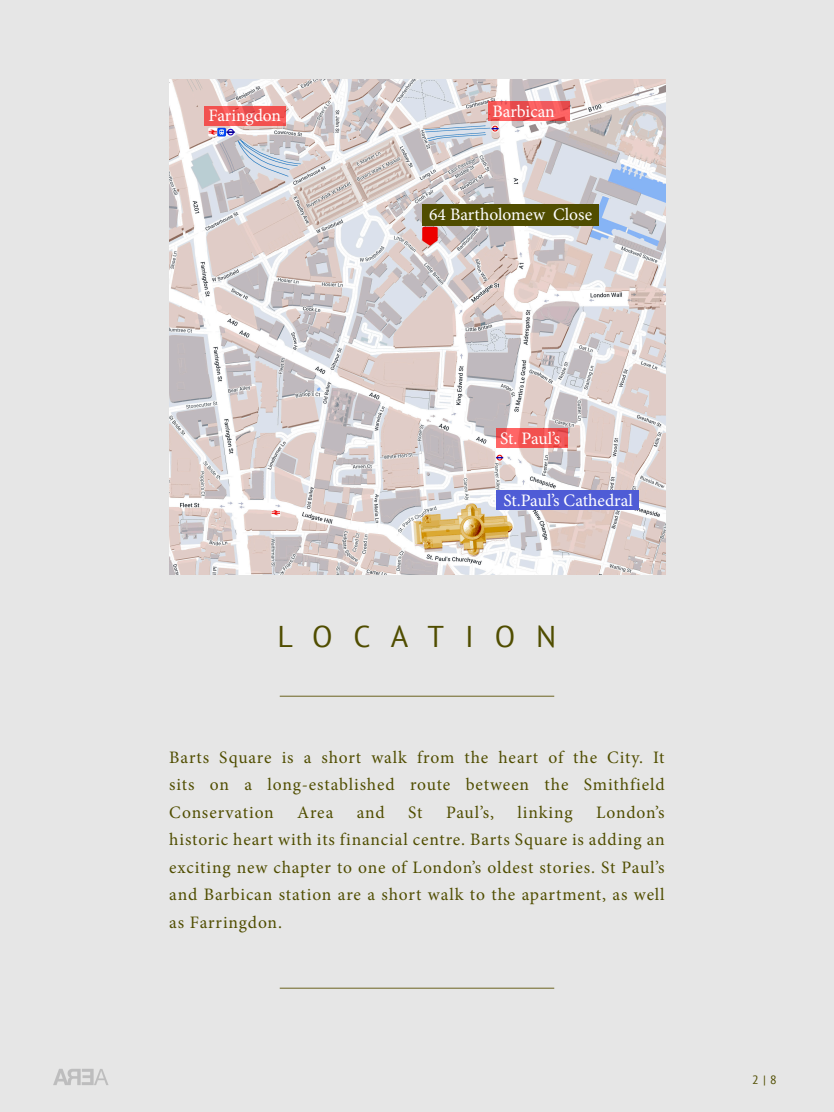
<style>
.page{position:relative;width:834px;height:1112px;background:#e6e6e6}
.page>*{position:absolute;margin:0;border:0;box-sizing:border-box;transform-origin:0 0}
.t1{font:30px "PT Sans";letter-spacing:.7em;color:#504d00}
.t2{font:17.5px/27.5px "Minion Pro";letter-spacing:.045em;color:#504d00;text-align:justify}
.t3{font:17.5px "Minion Pro";color:#fff}
.t4{font:12px "PT Sans";color:#504d00}
</style>
<div class="page">
<img style="left:54px;top:1069px;width:55px;height:16px">
<img style="left:170px;top:80px;width:495px;height:495px">
<div style="left:422px;top:204px;width:177px;height:21px;background:#504d00"></div>
<div style="left:496px;top:491px;width:143px;height:19px;background:#4f5cd6"></div>
<svg style="left:204px;top:106px;width:82px;height:19px;background:#f25352"></svg>
<svg style="left:488px;top:102px;width:82px;height:19px;background:#f15758"></svg>
<svg style="left:496px;top:429px;width:72px;height:19px"></svg>
<hr style="left:280px;top:988px;width:274px;height:1px;background:#6b6320">
<hr style="left:280px;top:696px;width:274px;height:1px;background:#6b6320">
<p class="t3" style="left:208px;top:104px;width:74px">Faringdon</p>
<p class="t3" style="left:492px;top:99px;width:64px">Barbican</p>
<p class="t3" style="left:429px;top:202px;width:164px">64 Bartholomew Close</p>
<p class="t3" style="left:500px;top:427px;width:62px">St. Paul’s</p>
<p class="t3" style="left:503px;top:488px;width:131px">St.Paul’s Cathedral</p>
<p class="t1" style="left:278px;top:617px;width:280px">LOCATION</p>
<p class="t2" style="left:169px;top:744px;width:497px">Barts Square is a short walk from the heart of the City. It sits on a long-established route between the Smithfield Conservation</p>
<p class="t2" style="left:297px;top:799px;width:38px">Area</p>
<p class="t2" style="left:357px;top:799px;width:30px">and</p>
<p class="t2" style="left:408px;top:799px;width:16px">St</p>
<p class="t2" style="left:446px;top:799px;width:50px">Paul’s,</p>
<p class="t2" style="left:518px;top:799px;width:57px">linking</p>
<p class="t2" style="left:596px;top:799px;width:70px">London’s</p>
<p class="t2" style="left:169px;top:826px;width:497px">historic heart with its financial centre. Barts Square is adding an exciting new chapter to one of London’s oldest stories. St Paul’s and Barbican station are a short walk to the apartment, as well as Farringdon.</p>
<p class="t4" style="left:752px;top:1072px;width:26px">2 | 8</p>
</div>
